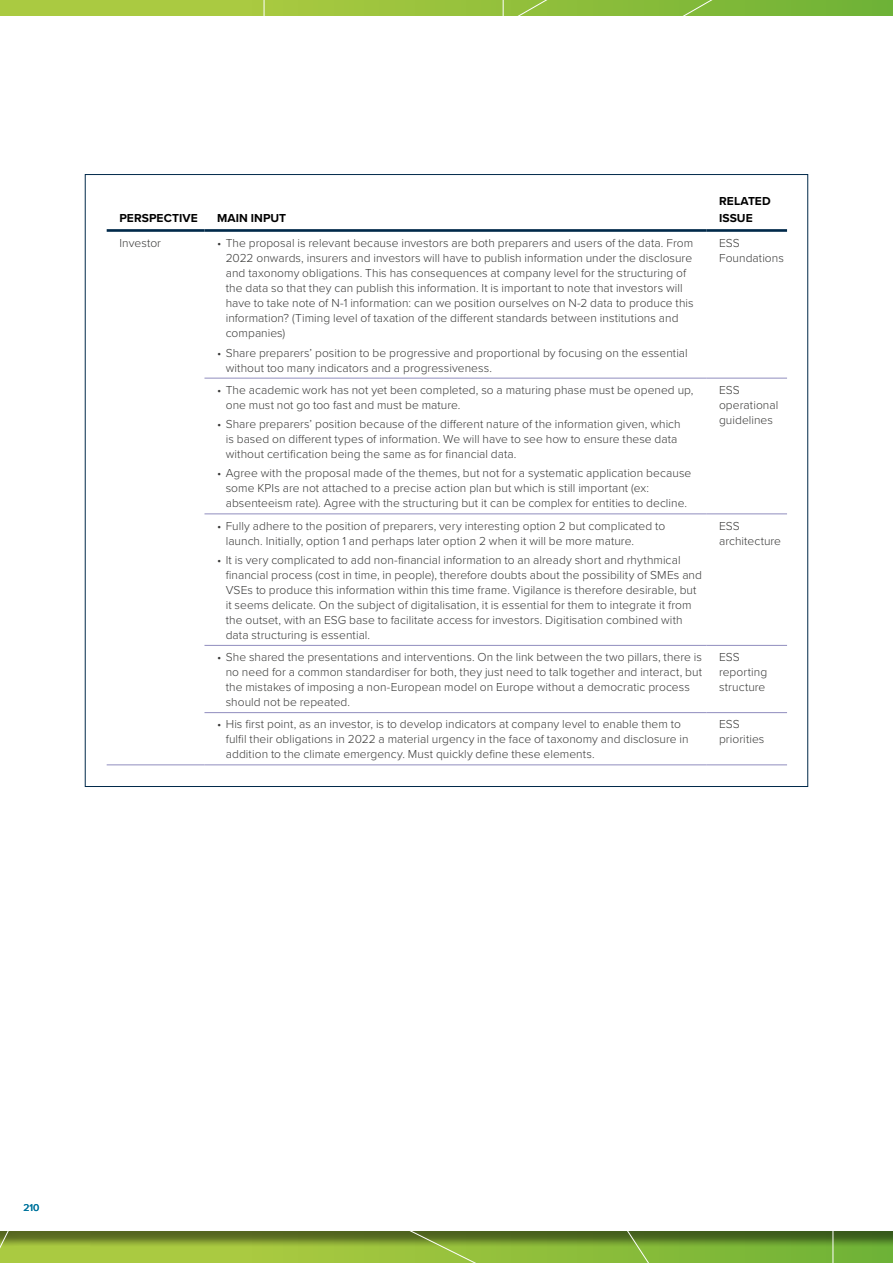
<style>
.page{position:relative;width:893px;height:1263px;background:#fff}
.page>*{position:absolute;margin:0;border:0;box-sizing:border-box;transform-origin:0 0}
.t1{font:300 12px/15px "Proxima Nova";letter-spacing:.005em;color:#3a3a39}
.t2{font:700 12px/16.5px "Proxima Nova";letter-spacing:.01em;color:#000}
.t3{font:500 10.2px "Proxima Nova";color:#00759e}
</style>
<div class="page">
<svg style="left:263px;top:0;width:239px;height:16px;background:#9ec43e"></svg>
<svg style="left:502px;top:0;width:391px;height:16px;background:#82b93b"></svg>
<svg style="left:709px;top:680px;width:125px;height:583px"></svg>
<svg style="left:0;top:691px;width:709px;height:572px"></svg>
<hr style="left:204px;top:378px;width:502px;height:1px;background:#908dbe">
<hr style="left:706px;top:378px;width:81px;height:1px;background:#908dbe">
<hr style="left:204px;top:514px;width:502px;height:1px;background:#908dbe">
<hr style="left:706px;top:514px;width:81px;height:1px;background:#908dbe">
<hr style="left:204px;top:645px;width:502px;height:1px;background:#908dbe">
<hr style="left:706px;top:645px;width:81px;height:1px;background:#908dbe">
<hr style="left:204px;top:712px;width:502px;height:1px;background:#908dbe">
<hr style="left:706px;top:712px;width:81px;height:1px;background:#908dbe">
<hr style="left:107px;top:765px;width:97px;height:1px;background:#908dbe">
<hr style="left:204px;top:765px;width:502px;height:1px;background:#908dbe">
<hr style="left:706px;top:765px;width:81px;height:1px;background:#908dbe">
<hr style="left:107px;top:229px;width:97px;height:3px;background:#00294a">
<hr style="left:204px;top:229px;width:502px;height:3px;background:#00294a">
<hr style="left:706px;top:229px;width:81px;height:3px;background:#00294a">
<p class="t2" style="left:119px;top:209px;width:80px">PERSPECTIVE</p>
<p class="t2" style="left:217px;top:209px;width:71px">MAIN INPUT</p>
<p class="t1" style="left:119px;top:235px;width:43px">Investor</p>
<p class="t1" style="left:226px;top:235px;width:469px;text-indent:-9px">• The proposal is relevant because investors are both preparers and users of the data. From 2022 onwards, insurers and investors will have to publish information under the disclosure and taxonomy obligations. This has consequences at company level for the structuring of the data so that they can publish this information. It is important to note that investors will have to take note of N-1 information: can we position ourselves on N-2 data to produce this information? (Timing level of taxation of the different standards between institutions and companies)</p>
<p class="t1" style="left:226px;top:345px;width:464px;text-indent:-9px">• Share preparers’ position to be progressive and proportional by focusing on the essential without too many indicators and a progressiveness.</p>
<p class="t1" style="left:226px;top:382px;width:469px;text-indent:-9px">• The academic work has not yet been completed, so a maturing phase must be opened up, one must not go too fast and must be mature.</p>
<p class="t1" style="left:226px;top:416px;width:456px;text-indent:-9px">• Share preparers’ position because of the different nature of the information given, which is based on different types of information. We will have to see how to ensure these data without certification being the same as for financial data.</p>
<p class="t1" style="left:226px;top:465px;width:467px;text-indent:-9px">• Agree with the proposal made of the themes, but not for a systematic application because some KPIs are not attached to a precise action plan but which is still important (ex: absenteeism rate). Agree with the structuring but it can be complex for entities to decline.</p>
<p class="t1" style="left:226px;top:518px;width:441px;text-indent:-9px">• Fully adhere to the position of preparers, very interesting option 2 but complicated to launch. Initially, option 1 and perhaps later option 2 when it will be more mature.</p>
<p class="t1" style="left:226px;top:552px;width:478px;text-indent:-9px">• It is very complicated to add non-financial information to an already short and rhythmical financial process (cost in time, in people), therefore doubts about the possibility of SMEs and VSEs to produce this information within this time frame. Vigilance is therefore desirable, but it seems delicate. On the subject of digitalisation, it is essential for them to integrate it from the outset, with an ESG base to facilitate access for investors. Digitisation combined with data structuring is essential.</p>
<p class="t2" style="left:719px;top:193px;width:53px">RELATED<br>ISSUE</p>
<p class="t1" style="left:719px;top:235px;width:66px">ESS<br>Foundations</p>
<p class="t1" style="left:719px;top:382px;width:61px">ESS operational guidelines</p>
<p class="t1" style="left:719px;top:518px;width:64px">ESS architecture</p>
<p class="t1" style="left:226px;top:649px;width:478px;text-indent:-9px">• She shared the presentations and interventions. On the link between the two pillars, there is no need for a common standardiser for both, they just need to talk together and interact, but the mistakes of imposing a non-European model on Europe without a democratic process should not be repeated.</p>
<p class="t1" style="left:719px;top:649px;width:50px">ESS reporting structure</p>
<p class="t1" style="left:226px;top:716px;width:464px;text-indent:-9px">• His first point, as an investor, is to develop indicators at company level to enable them to fulfil their obligations in 2022 a material urgency in the face of taxonomy and disclosure in addition to the climate emergency. Must quickly define these elements.</p>
<p class="t1" style="left:719px;top:716px;width:47px">ESS priorities</p>
<p class="t3" style="left:23px;top:1200px;width:18px">210</p>
</div>
